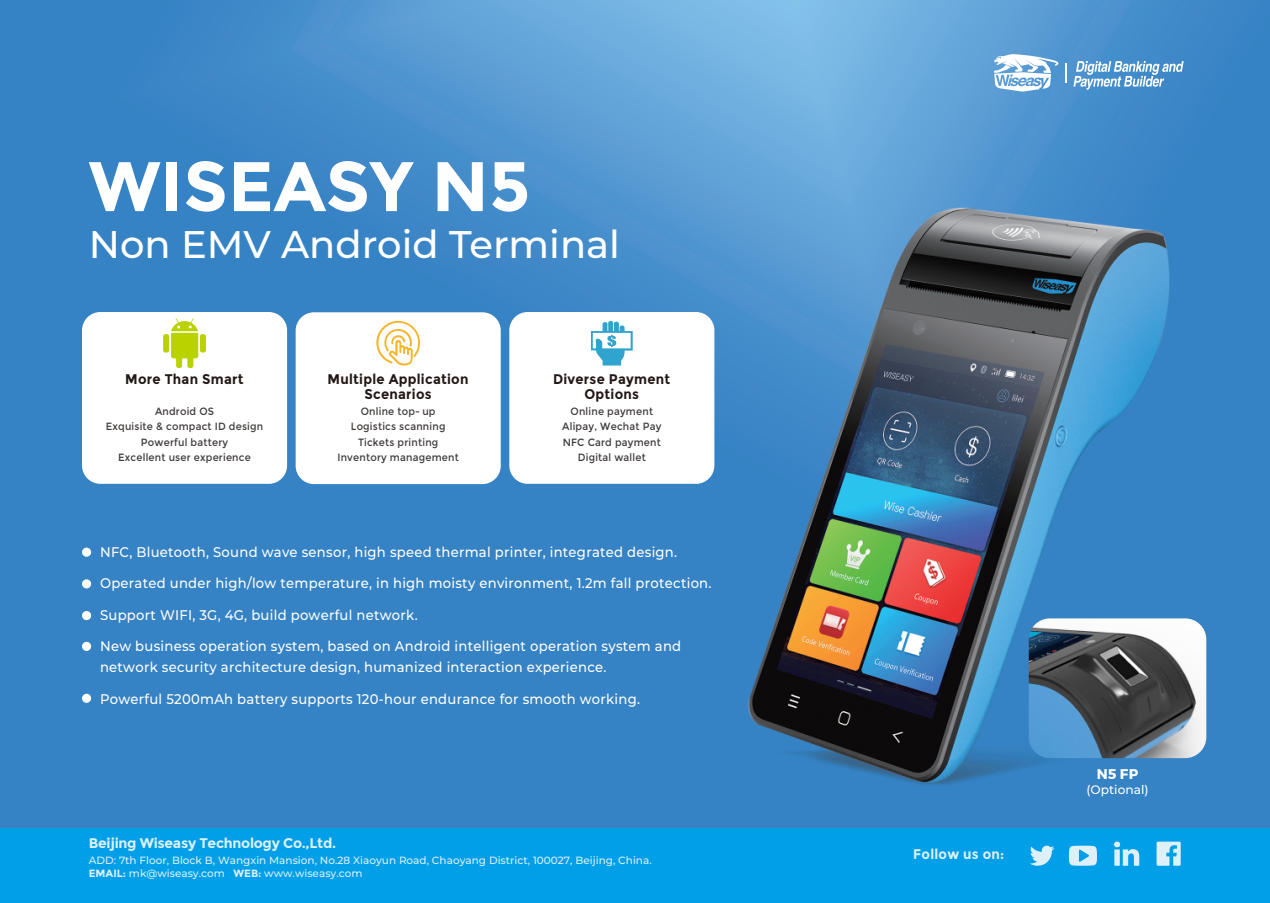
<style>
.page{position:relative;width:1270px;height:903px;background:#fff}
.page>*{position:absolute;margin:0;border:0;box-sizing:border-box;transform-origin:0 0}
.t1{font:700 70px "Montserrat";color:#fff}
.t2{font:500 38.5px "Montserrat";color:#fff}
.t3{font:500 14px/21px "Montserrat";letter-spacing:.02em;color:#fff;scale:.94 1}
.t4{font:700 14px/15.2px "Montserrat";letter-spacing:.02em;color:#231815;text-align:center;scale:.94 1}
.t5{font:700 14px "Montserrat";letter-spacing:-.02em;color:#def1fb}
.t6{font:700 14px "Montserrat";letter-spacing:.02em;color:#def1fb;scale:.94 1}
.t7{font:700 14px "Montserrat";color:#fff}
.t8{font:500 12.25px "Montserrat";color:#fff}
.t9{font:10.5px/15.2px "Montserrat";letter-spacing:.02em;color:#3e3a39;text-align:center;scale:.94 1}
.t10{font:500 10.5px/13.1px "Montserrat";color:#def1fb}
.s1{font-weight:700}
</style>
<div class="page">
<img style="left:0;top:0;width:1270px;height:828px">
<div style="left:296px;top:312px;width:205px;height:172px;background:#fff;border-radius:18px"></div>
<div style="left:82px;top:312px;width:205px;height:172px;background:#fff;border-radius:18px"></div>
<div style="left:509px;top:312px;width:205px;height:172px;background:#fff;border-radius:18px"></div>
<svg style="left:1073px;top:61px;width:111px;height:29px"></svg>
<svg style="left:994px;top:54px;width:65px;height:38px"></svg>
<svg style="left:1066px;top:63px;width:1px;height:20px"></svg>
<div style="left:176px;top:356px;width:6px;height:12px;background:#bad200;border-radius:2px"></div>
<div style="left:187px;top:356px;width:6px;height:12px;background:#bad200;border-radius:2px"></div>
<div style="left:200px;top:334px;width:6px;height:19px;background:#bad200;border-radius:2px"></div>
<div style="left:163px;top:334px;width:6px;height:19px;background:#bad200;border-radius:2px"></div>
<svg style="left:171px;top:318px;width:27px;height:40px"></svg>
<svg style="left:591px;top:321px;width:42px;height:44px"></svg>
<svg style="left:376px;top:321px;width:44px;height:44px"></svg>
<div style="left:82px;top:548px;width:9px;height:9px;background:#fff;border-radius:50%"></div>
<div style="left:82px;top:579px;width:9px;height:9px;background:#fff;border-radius:50%"></div>
<div style="left:82px;top:611px;width:9px;height:9px;background:#fff;border-radius:50%"></div>
<div style="left:82px;top:642px;width:9px;height:9px;background:#fff;border-radius:50%"></div>
<div style="left:82px;top:694px;width:9px;height:9px;background:#fff;border-radius:50%"></div>
<img style="left:1029px;top:618px;width:177px;height:140px">
<div style="left:0;top:828px;width:1270px;height:75px;background:#009fe8"></div>
<svg style="left:1114px;top:841px;width:25px;height:25px"></svg>
<svg style="left:1157px;top:841px;width:24px;height:25px"></svg>
<svg style="left:1069px;top:846px;width:28px;height:20px"></svg>
<svg style="left:1030px;top:846px;width:24px;height:20px"></svg>
<h1 class="t1" style="left:89px;top:145px;width:443px">WISEASY N5</h1>
<h2 class="t2" style="left:89px;top:217px;width:533px">Non EMV Android Terminal</h2>
<p class="t4" style="left:125px;top:371px;width:127px">More Than Smart</p>
<p class="t9" style="left:106px;top:404px;width:169px">Android OS<br>Exquisite &amp; compact ID design<br>Powerful battery<br>Excellent user experience</p>
<p class="t4" style="left:328px;top:371px;width:151px">Multiple Application<br>Scenarios</p>
<p class="t9" style="left:337px;top:404px;width:131px">Online top- up<br>Logistics scanning<br>Tickets printing<br>Inventory management</p>
<p class="t4" style="left:553px;top:371px;width:126px">Diverse Payment<br>Options</p>
<p class="t9" style="left:562px;top:404px;width:107px">Online payment<br>Alipay, Wechat Pay<br>NFC Card payment<br>Digital wallet</p>
<p class="t3" style="left:100px;top:541px;width:615px">NFC, Bluetooth, Sound wave sensor, high speed thermal printer, integrated design.</p>
<p class="t3" style="left:100px;top:572px;width:652px">Operated under high/low temperature, in high moisty environment, 1.2m fall protection.</p>
<p class="t3" style="left:100px;top:604px;width:339px">Support WIFI, 3G, 4G, build powerful network.</p>
<p class="t3" style="left:100px;top:635px;width:620px">New business operation system, based on Android intelligent operation system and network security architecture design, humanized interaction experience.</p>
<p class="t3" style="left:100px;top:688px;width:576px">Powerful 5200mAh battery supports 120-hour endurance for smooth working.</p>
<p class="t5" style="left:89px;top:834px;width:249px">Beijing Wiseasy Technology Co.,Ltd.</p>
<p class="t10" style="left:89px;top:853px;width:564px">ADD: 7th Floor, Block B, Wangxin Mansion, No.28 Xiaoyun Road, Chaoyang District, 100027, Beijing, China.<br><span class="s1">EMAIL:</span> mk@wiseasy.com <span class="s1">WEB:</span> www.wiseasy.com</p>
<p class="t6" style="left:913px;top:845px;width:99px">Follow us on:</p>
<p class="t7" style="left:1097px;top:763px;width:43px">N5 FP</p>
<p class="t8" style="left:1086px;top:781px;width:64px">(Optional)</p>
</div>
